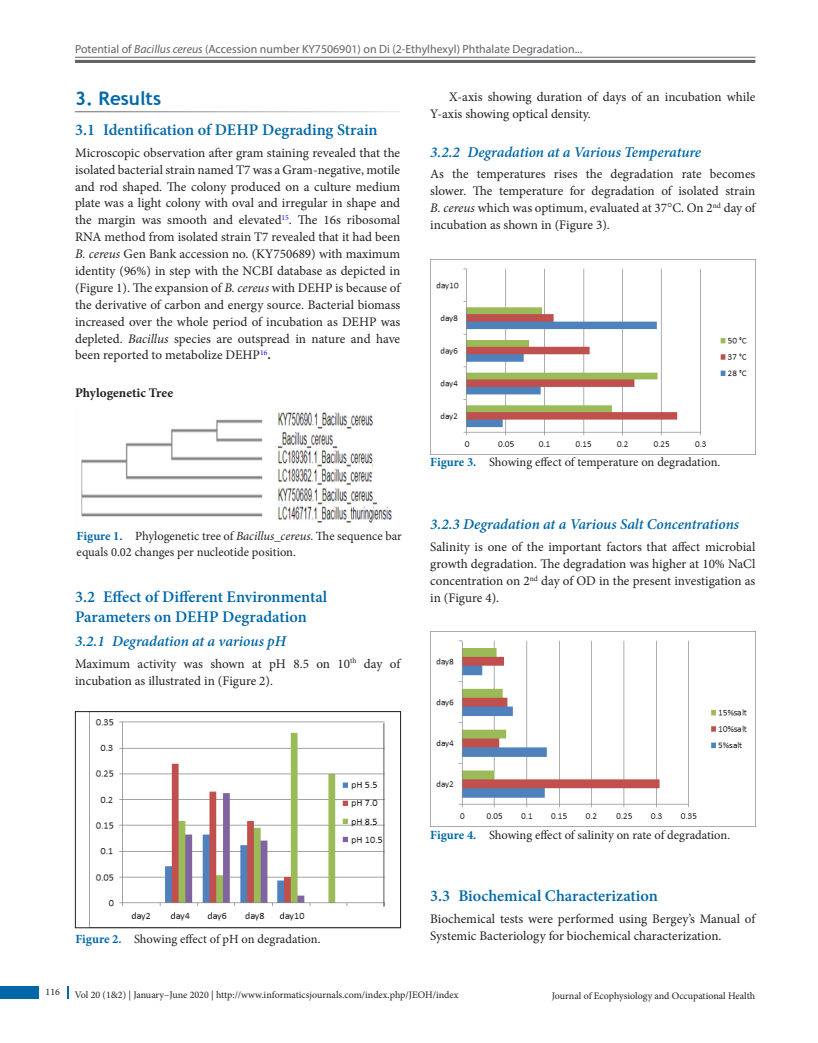
<style>
.page{position:relative;width:818px;height:1043px;background:#fff}
.page>*{position:absolute;margin:0;border:0;box-sizing:border-box;transform-origin:0 0}
.t1{font:700 18.75px "Trebuchet MS";color:#0068a9}
.t2{font:600 16.25px/20px "Minion Pro";color:#0068a9}
.t3{font:italic 600 15px "Minion Pro";letter-spacing:-.005em;color:#0068a9}
.Text{font:13.12px/16.9px "Minion Pro";color:#231f20;text-align:justify}
.Text_Ind{font:13.12px/16.9px "Minion Pro";color:#231f20}
.t4{font:700 13.12px "Minion Pro";color:#231f20}
.t5{font:12.5px/16.2px "Minion Pro";color:#231f20}
.t6{font:11.88px "Myriad Pro";color:#636366}
.Text-2{font:10px "Minion Pro";color:#231f20}
.s1{font-style:italic}
.s2{font-weight:700}
.s3{font-family:"Times New Roman"}
.s4{font-weight:700;color:#0068a9}
</style>
<div class="page">
<div style="left:0;top:986px;width:39px;height:12px;background:#0068a9"></div>
<svg style="left:67px;top:986px;width:1px;height:12px"></svg>
<hr style="left:75px;top:57px;width:680px;height:1px;background:#636366">
<hr style="left:75px;top:60px;width:680px;height:3px;background:#636366">
<img style="left:81px;top:412px;width:311px;height:111px">
<img style="left:89px;top:713px;width:296px;height:212px">
<div style="left:75px;top:711px;width:325px;height:216px;border:1px solid #231f20"></div>
<hr style="left:383px;top:723px;width:1px;height:183px;background:#57585a">
<img style="left:430px;top:259px;width:325px;height:195px">
<img style="left:430px;top:631px;width:325px;height:195px">
<p class="t6" style="left:75px;top:42px;width:508px">Potential of <span class="s1">Bacillus cereus</span> (Accession number KY7506901) on Di (2-Ethylhexyl) Phthalate Degradation...</p>
<h1 class="t1" style="left:75px;top:86px;width:87px">3. Results</h1>
<h2 class="t2" style="left:75px;top:119px;width:304px">3.1 Identification of DEHP Degrading Strain</h2>
<p class="Text" style="left:75px;top:144px;width:326px">Microscopic observation after gram staining revealed that the isolated bacterial strain named T7 was a Gram-negative, motile and rod shaped. The colony produced on a culture medium plate was a light colony with oval and irregular in shape and the margin was smooth and elevated<sup>15</sup>. The 16s ribosomal RNA method from isolated strain T7 revealed that it had been <span class="s1">B. cereus</span> Gen Bank accession no. (KY750689) with maximum identity (96%) in step with the NCBI database as depicted in (Figure 1). The expansion of <span class="s1">B. cereus</span> with DEHP is because of the derivative of carbon and energy source. Bacterial biomass increased over the whole period of incubation as DEHP was depleted. <span class="s1">Bacillus</span> species are outspread in nature and have been reported to metabolize DEHP<sup>16</sup><span class="s2">.</span></p>
<p class="Text_Ind" style="left:430px;top:88px;width:326px;text-indent:19px">X-axis showing duration of days of an incubation while<br>Y-axis showing optical density.</p>
<h3 class="t3" style="left:430px;top:141px;width:272px">3.2.2 Degradation at a Various Temperature</h3>
<p class="Text" style="left:430px;top:166px;width:326px">As the temperatures rises the degradation rate becomes slower. The temperature for degradation of isolated strain <span class="s1">B. cereus</span> which was optimum, evaluated at 37<span class="s3">°</span>C. On 2<sup>nd</sup> day of incubation as shown in (Figure 3).</p>
<p class="t4" style="left:75px;top:383px;width:99px">Phylogenetic Tree</p>
<p class="t5" style="left:77px;top:527px;width:326px"><span class="s4">Figure 1.</span> Phylogenetic tree of <span class="s1">Bacillus_cereus</span>. The sequence bar equals 0.02 changes per nucleotide position.</p>
<h2 class="t2" style="left:75px;top:586px;width:254px">3.2 Effect of Different Environmental<br>Parameters on DEHP Degradation</h2>
<h3 class="t3" style="left:75px;top:630px;width:212px">3.2.1 Degradation at a various pH</h3>
<p class="Text" style="left:75px;top:655px;width:326px">Maximum activity was shown at pH 8.5 on 10<sup>th</sup> day of incubation as illustrated in (Figure 2).</p>
<p class="t5" style="left:430px;top:453px;width:291px"><span class="s4">Figure 3.</span> Showing effect of temperature on degradation.</p>
<h3 class="t3" style="left:430px;top:514px;width:310px">3.2.3 Degradation at a Various Salt Concentrations</h3>
<p class="Text" style="left:430px;top:538px;width:326px">Salinity is one of the important factors that affect microbial growth degradation. The degradation was higher at 10% NaCl concentration on 2<sup>nd</sup> day of OD in the present investigation as in (Figure 4).</p>
<p class="t5" style="left:430px;top:826px;width:301px"><span class="s4">Figure 4.</span> Showing effect of salinity on rate of degradation.</p>
<p class="t5" style="left:75px;top:931px;width:246px"><span class="s4">Figure 2.</span> Showing effect of pH on degradation.</p>
<h2 class="t2" style="left:430px;top:885px;width:229px">3.3 Biochemical Characterization</h2>
<p class="Text" style="left:430px;top:910px;width:326px">Biochemical tests were performed using Bergey’s Manual of<br>Systemic Bacteriology for biochemical characterization.</p>
<p class="Text-2" style="left:46px;top:984px;width:16px">116</p>
<p class="Text-2" style="left:75px;top:988px;width:385px">Vol 20 (1&amp;2) | January–June 2020 | http://www.informaticsjournals.com/index.php/JEOH/index</p>
<p class="Text-2" style="left:551px;top:989px;width:205px">Journal of Ecophysiology and Occupational Health</p>
</div>
